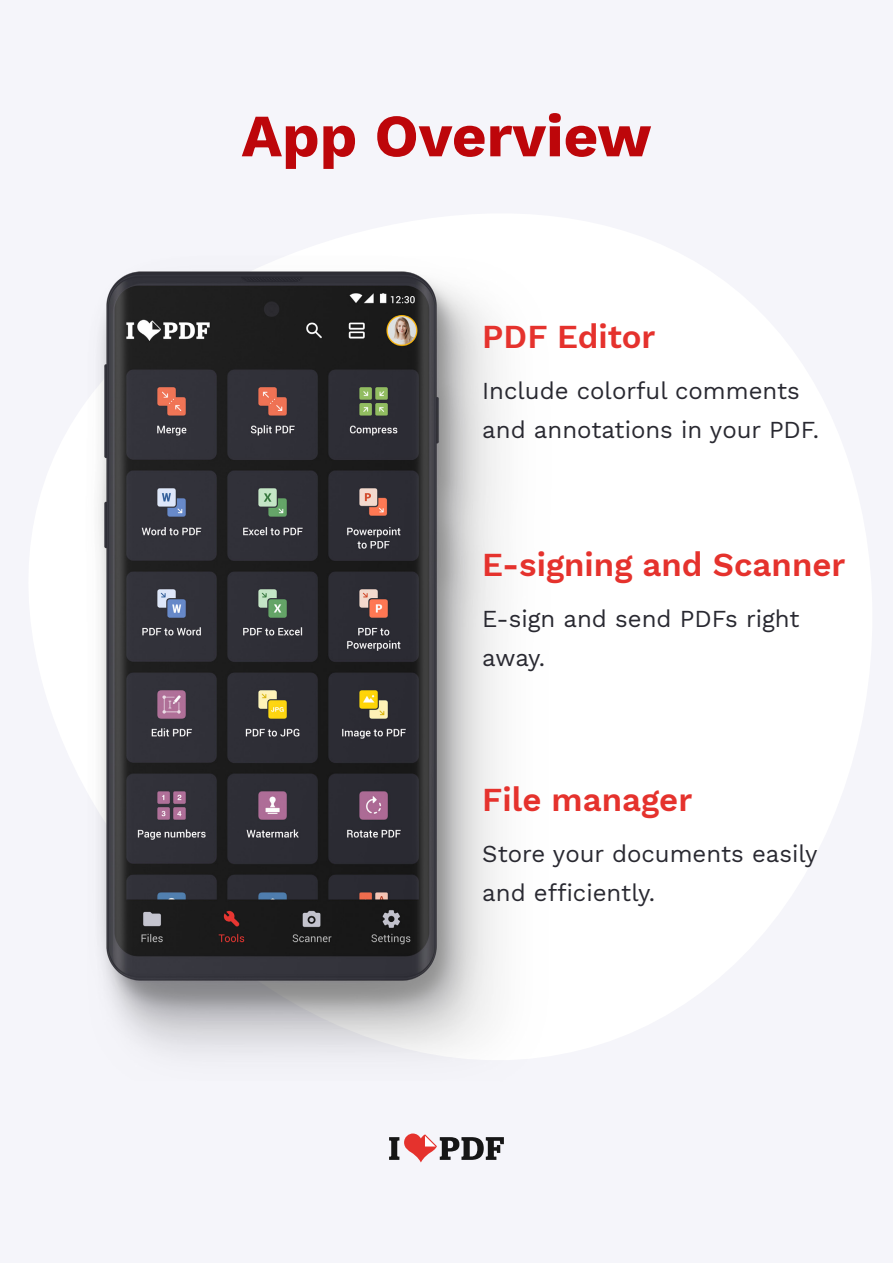
<style>
.page{position:relative;width:893px;height:1263px;background:#f5f5fa}
.page>*{position:absolute;margin:0;border:0;box-sizing:border-box;transform-origin:0 0}
.t1{font:700 60px "Work Sans";color:#bd060a}
.t2{font:600 33px "Work Sans";color:#e5322d}
.t3{font:24px/39px "Work Sans";color:#292931}
</style>
<div class="page">
<img style="left:100px;top:271px;width:389px;height:782px">
<svg style="left:389px;top:1133px;width:115px;height:29px"></svg>
<p class="t1" style="left:241px;top:90px;width:411px">App Overview</p>
<p class="t2" style="left:482px;top:312px;width:175px">PDF Editor</p>
<p class="t3" style="left:482px;top:371px;width:338px">Include colorful comments and annotations in your PDF.</p>
<p class="t2" style="left:482px;top:539px;width:365px">E-signing and Scanner</p>
<p class="t3" style="left:482px;top:599px;width:319px">E-sign and send PDFs right away.</p>
<p class="t2" style="left:482px;top:774px;width:211px">File manager</p>
<p class="t3" style="left:482px;top:834px;width:337px">Store your documents easily and efficiently.</p>
</div>
